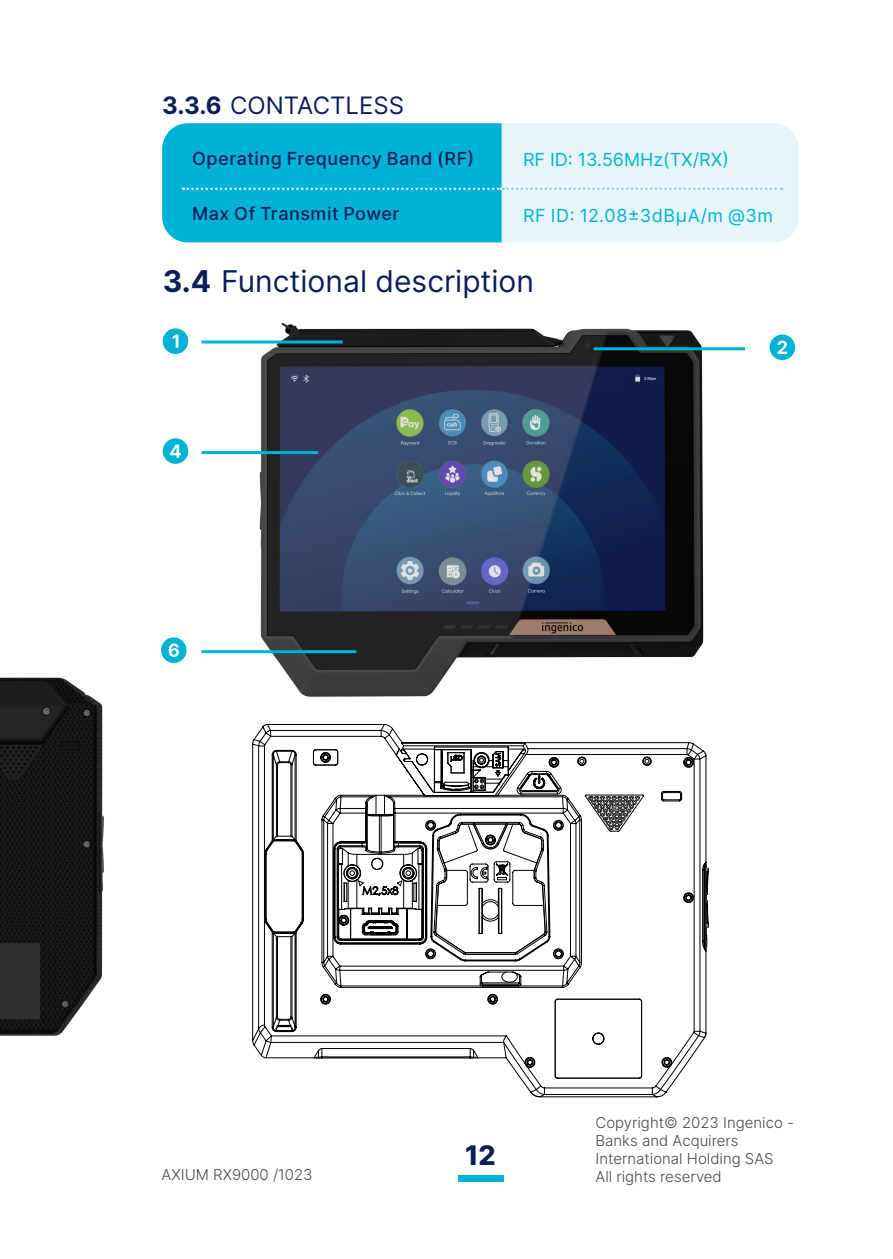
<style>
.page{position:relative;width:893px;height:1259px;background:#fff}
.page>*{position:absolute;margin:0;border:0;box-sizing:border-box;transform-origin:0 0}
.t1{font:30px "Inter";color:#0c1e58}
.t2{font:800 27px "Inter";color:#0c1e58}
.t3{font:24px "Inter";color:#0c1e58}
.Style_de_paragraphe_1{font:500 18px "Inter";letter-spacing:.03em;color:#0c1e58}
.Style_de_paragraphe_1-2{font:18px "Inter";letter-spacing:.03em;color:#00b2d6}
.Style_de_paragraphe_1-3{font:18px "Inter";color:#00b2d6}
.t4{font:300 15px/18px "Inter";color:#414950}
.s1{font-weight:700}
</style>
<div class="page">
<div style="left:458px;top:1175px;width:45px;height:7px;background:#00b2d6"></div>
<svg style="left:162px;top:123px;width:637px;height:119px;background:#6dd1e6"></svg>
<img style="left:245px;top:323px;width:471px;height:374px">
<hr style="left:202px;top:340px;width:141px;height:3px;background:#00b2d6">
<hr style="left:594px;top:347px;width:151px;height:3px;background:#00b2d6">
<hr style="left:202px;top:451px;width:116px;height:3px;background:#00b2d6">
<hr style="left:202px;top:650px;width:154px;height:3px;background:#00b2d6">
<div style="left:163px;top:328px;width:25px;height:26px;background:#00b2d6;border-radius:50%"></div>
<svg style="left:173px;top:335px;width:5px;height:13px"></svg>
<div style="left:770px;top:334px;width:25px;height:26px;background:#00b2d6;border-radius:50%"></div>
<svg style="left:778px;top:341px;width:9px;height:13px"></svg>
<div style="left:163px;top:438px;width:25px;height:26px;background:#00b2d6;border-radius:50%"></div>
<svg style="left:170px;top:444px;width:11px;height:13px"></svg>
<div style="left:161px;top:637px;width:26px;height:26px;background:#00b2d6;border-radius:50%"></div>
<svg style="left:169px;top:643px;width:10px;height:14px"></svg>
<img style="left:0;top:677px;width:104px;height:359px">
<svg style="left:252px;top:724px;width:448px;height:335px"></svg>
<svg style="left:276px;top:752px;width:431px;height:345px"></svg>
<svg style="left:328px;top:772px;width:381px;height:213px"></svg>
<svg style="left:276px;top:796px;width:364px;height:231px"></svg>
<p class="t3" style="left:162px;top:88px;width:243px"><span class="s1">3.3.6</span> CONTACTLESS</p>
<p class="Style_de_paragraphe_1" style="left:192px;top:145px;width:284px">Operating Frequency Band (RF)</p>
<p class="Style_de_paragraphe_1-3" style="left:523px;top:146px;width:207px">RF ID: 13.56MHz(TX/RX)</p>
<p class="Style_de_paragraphe_1" style="left:192px;top:201px;width:209px">Max Of Transmit Power</p>
<p class="Style_de_paragraphe_1-2" style="left:523px;top:203px;width:252px">RF ID: 12.08±3dBμA/m @3m</p>
<p class="t1" style="left:163px;top:259px;width:373px"><span class="s1">3.4</span> Functional description</p>
<p class="t4" style="left:162px;top:1165px;width:153px">AXIUM RX9000 /1023</p>
<h2 class="t2" style="left:465px;top:1135px;width:32px">12</h2>
<p class="t4" style="left:595px;top:1113px;width:200px">Copyright© 2023 Ingenico -<br>Banks and Acquirers<br>International Holding SAS<br>All rights reserved</p>
</div>
